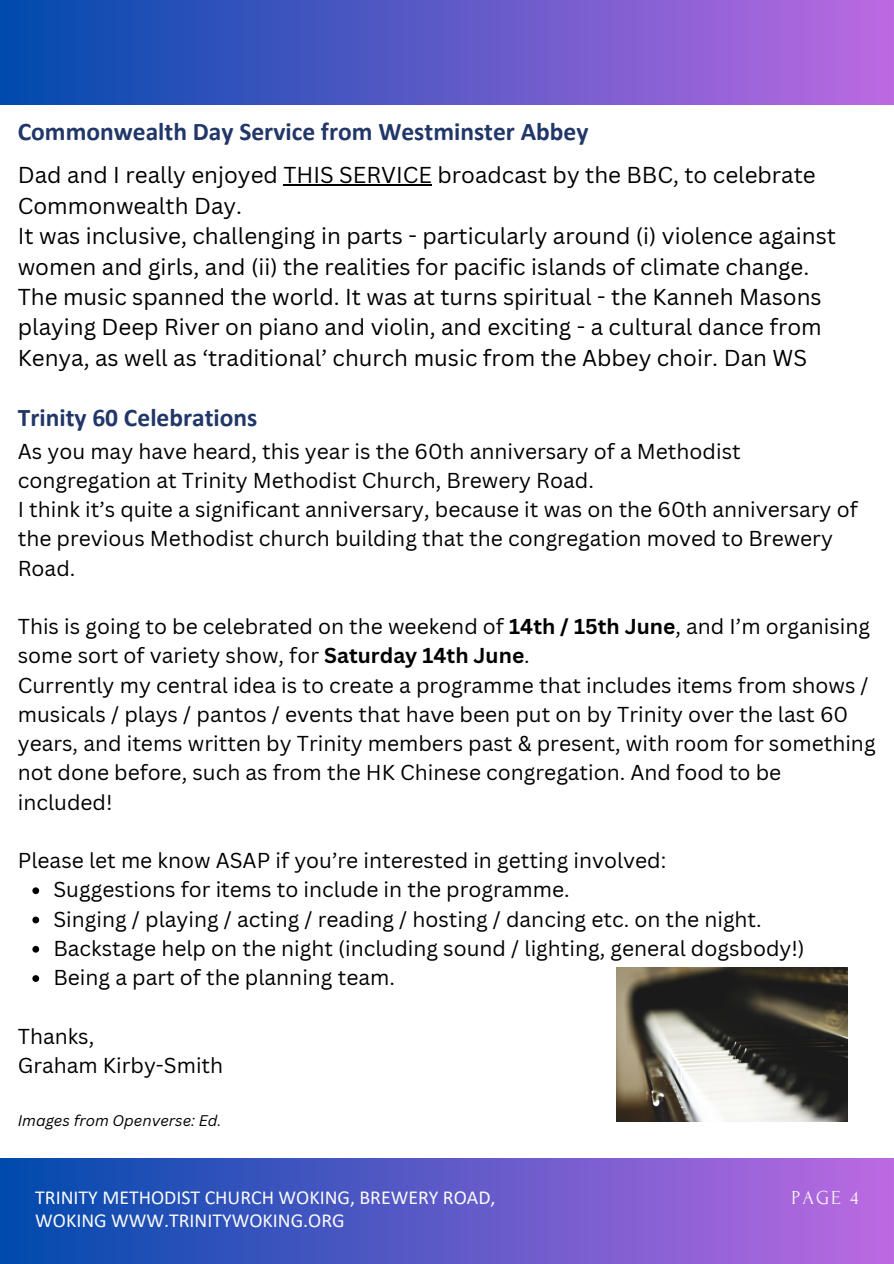
<style>
.page{position:relative;width:894px;height:1264px;background:#fff}
.page>*{position:absolute;margin:0;border:0;box-sizing:border-box;transform-origin:0 0}
.t1{font:700 25.5px "Calibri";color:#213769}
.t2{font:22.35px/30.3px "Canva Sans";color:#000}
.t3{font:21px/29.2px "Canva Sans";color:#000}
.t4{font:19.8px/23.7px "Calibri";color:#fafafa}
.t5{font:19.8px "Forum";color:#fafafa}
.t6{font:italic 15px "Canva Sans";color:#000}
.s1{font-weight:700}
</style>
<div class="page">
<img style="left:616px;top:967px;width:231px;height:154px">
<div style="left:0;top:1158px;width:893px;height:105px;background:linear-gradient(to right,#004aad,#bc6ae2)"></div>
<svg style="left:32px;top:887px;width:7px;height:7px"></svg>
<svg style="left:32px;top:916px;width:7px;height:7px"></svg>
<svg style="left:32px;top:945px;width:7px;height:7px"></svg>
<svg style="left:32px;top:975px;width:7px;height:6px"></svg>
<div style="left:0;top:0;width:893px;height:104px;background:linear-gradient(to right,#004aad,#bc6ae2)"></div>
<hr style="left:283px;top:184px;width:149px;height:2px;background:#000">
<p class="t1" style="left:18px;top:120px;width:572px">Commonwealth Day Service from Westminster Abbey</p>
<h2 class="t2" style="left:18px;top:159px;width:819px">Dad and I really enjoyed THIS SERVICE broadcast by the BBC, to celebrate Commonwealth Day.<br>It was inclusive, challenging in parts - particularly around (i) violence against women and girls, and (ii) the realities for pacific islands of climate change.<br>The music spanned the world. It was at turns spiritual - the Kanneh Masons playing Deep River on piano and violin, and exciting - a cultural dance from Kenya, as well as ‘traditional’ church music from the Abbey choir. Dan WS</h2>
<p class="t1" style="left:18px;top:406px;width:241px">Trinity 60 Celebrations</p>
<h2 class="t3" style="left:18px;top:436px;width:841px">As you may have heard, this year is the 60th anniversary of a Methodist congregation at Trinity Methodist Church, Brewery Road.<br>I think it’s quite a significant anniversary, because it was on the 60th anniversary of the previous Methodist church building that the congregation moved to Brewery Road.</h2>
<h1 class="t3" style="left:18px;top:611px;width:859px">This is going to be celebrated on the weekend of <span class="s1">14th / 15th June</span>, and I’m organising some sort of variety show, for <span class="s1">Saturday 14th June</span>.<br>Currently my central idea is to create a programme that includes items from shows / musicals / plays / pantos / events that have been put on by Trinity over the last 60 years, and items written by Trinity members past &amp; present, with room for something not done before, such as from the HK Chinese congregation. And food to be included!</h1>
<h2 class="t3" style="left:18px;top:845px;width:649px">Please let me know ASAP if you’re interested in getting involved:</h2>
<h2 class="t3" style="left:53px;top:874px;width:517px">Suggestions for items to include in the programme.</h2>
<h2 class="t3" style="left:53px;top:904px;width:709px">Singing / playing / acting / reading / hosting / dancing etc. on the night.</h2>
<h2 class="t3" style="left:53px;top:933px;width:752px">Backstage help on the night (including sound / lighting, general dogsbody!)</h2>
<p class="t3" style="left:53px;top:962px;width:343px">Being a part of the planning team.</p>
<p class="t3" style="left:18px;top:1021px;width:207px">Thanks,<br>Graham Kirby-Smith</p>
<p class="t6" style="left:18px;top:1109px;width:205px">Images from Openverse: Ed.</p>
<p class="t4" style="left:35px;top:1186px;width:461px">TRINITY METHODIST CHURCH WOKING, BREWERY ROAD,<br>WOKING WWW.TRINITYWOKING.ORG</p>
<h1 class="t5" style="left:791px;top:1186px;width:68px">PAGE 4</h1>
</div>
